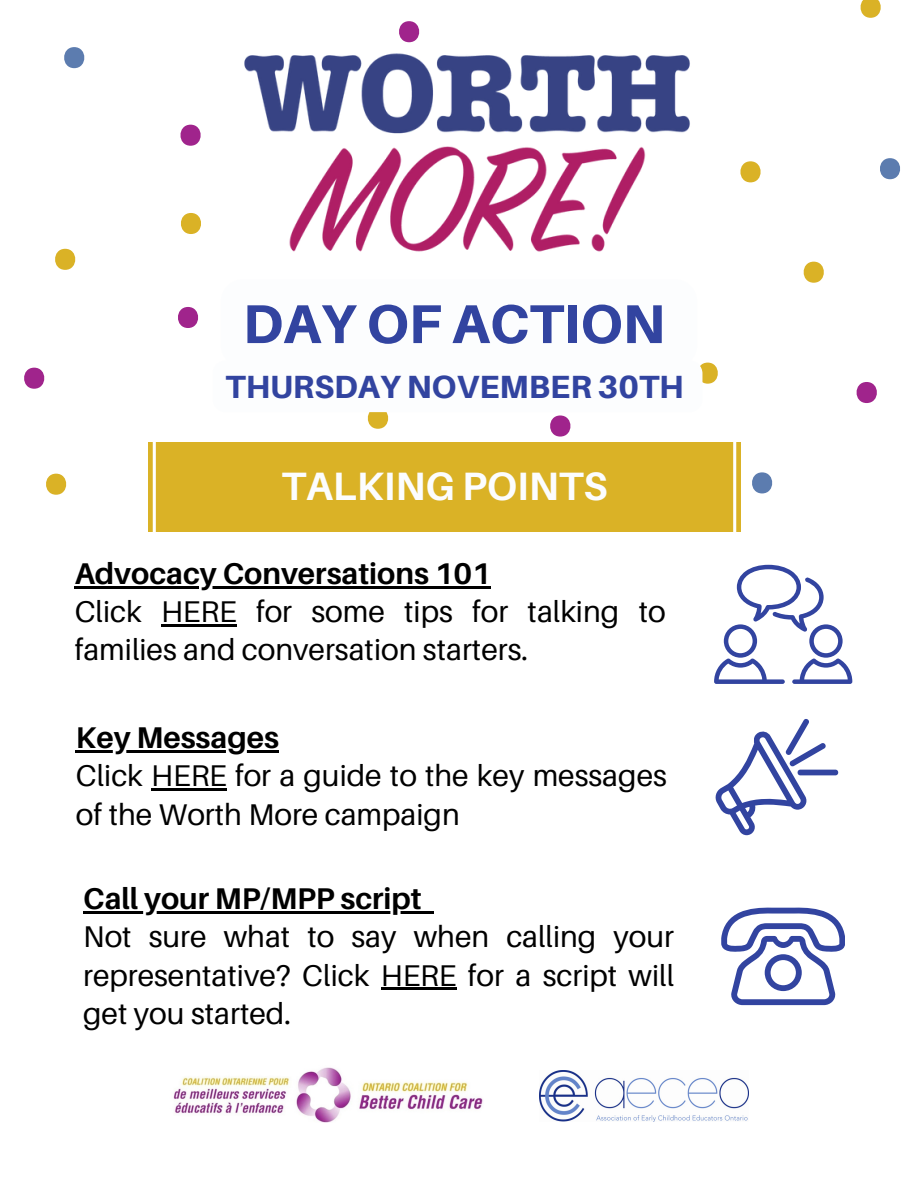
<style>
.page{position:relative;width:918px;height:1188px;background:#fff}
.page>*{position:absolute;margin:0;border:0;box-sizing:border-box;transform-origin:0 0}
.t1{font:800 54.75px "Aileron";color:#3244a0}
.t2{font:700 39.6px "Aileron";color:#fcfdfe}
.t3{font:800 32.1px "Aileron";color:#3244a0}
.t4{font:30px/38.2px "Aileron";color:#000}
.t5{font:700 30px "Aileron";color:#000}
</style>
<div class="page">
<svg style="left:24px;top:0;width:876px;height:495px"></svg>
<img style="left:224px;top:26px;width:486px;height:253px">
<div style="left:153px;top:442px;width:583px;height:90px;background:#dab226"></div>
<img style="left:173px;top:1067px;width:310px;height:56px">
<img style="left:539px;top:1071px;width:210px;height:51px">
<svg style="left:714px;top:565px;width:138px;height:119px"></svg>
<svg style="left:721px;top:907px;width:124px;height:98px"></svg>
<div style="left:221px;top:279px;width:476px;height:88px;background:#fcfdfe;border-radius:22px"></div>
<div style="left:213px;top:361px;width:489px;height:51px;background:#fcfdfe;border-radius:13px"></div>
<hr style="left:75px;top:586px;width:416px;height:2px;background:#000">
<hr style="left:161px;top:624px;width:76px;height:3px;background:#000">
<hr style="left:83px;top:911px;width:339px;height:3px;background:#000">
<svg style="left:422px;top:911px;width:12px;height:3px"></svg>
<hr style="left:381px;top:988px;width:75px;height:2px;background:#000">
<svg style="left:715px;top:719px;width:124px;height:116px"></svg>
<hr style="left:76px;top:750px;width:203px;height:3px;background:#000">
<hr style="left:151px;top:789px;width:76px;height:2px;background:#000">
<p class="t1" style="left:243px;top:290px;width:424px">DAY OF ACTION</p>
<p class="t3" style="left:226px;top:367px;width:460px">THURSDAY NOVEMBER 30TH</p>
<p class="t2" style="left:281px;top:462px;width:328px">TALKING POINTS</p>
<p class="t5" style="left:75px;top:555px;width:418px">Advocacy Conversations 101</p>
<p class="t4" style="left:75px;top:592px;width:592px">Click HERE for some tips for talking to families and conversation starters.</p>
<p class="t5" style="left:76px;top:719px;width:205px">Key Messages</p>
<p class="t4" style="left:76px;top:756px;width:592px">Click HERE for a guide to the key messages of the Worth More campaign</p>
<p class="t5" style="left:83px;top:880px;width:340px">Call your MP/MPP script</p>
<p class="t4" style="left:83px;top:917px;width:592px;text-align:justify">Not sure what to say when calling your representative? Click HERE for a script will get you started.</p>
</div>
